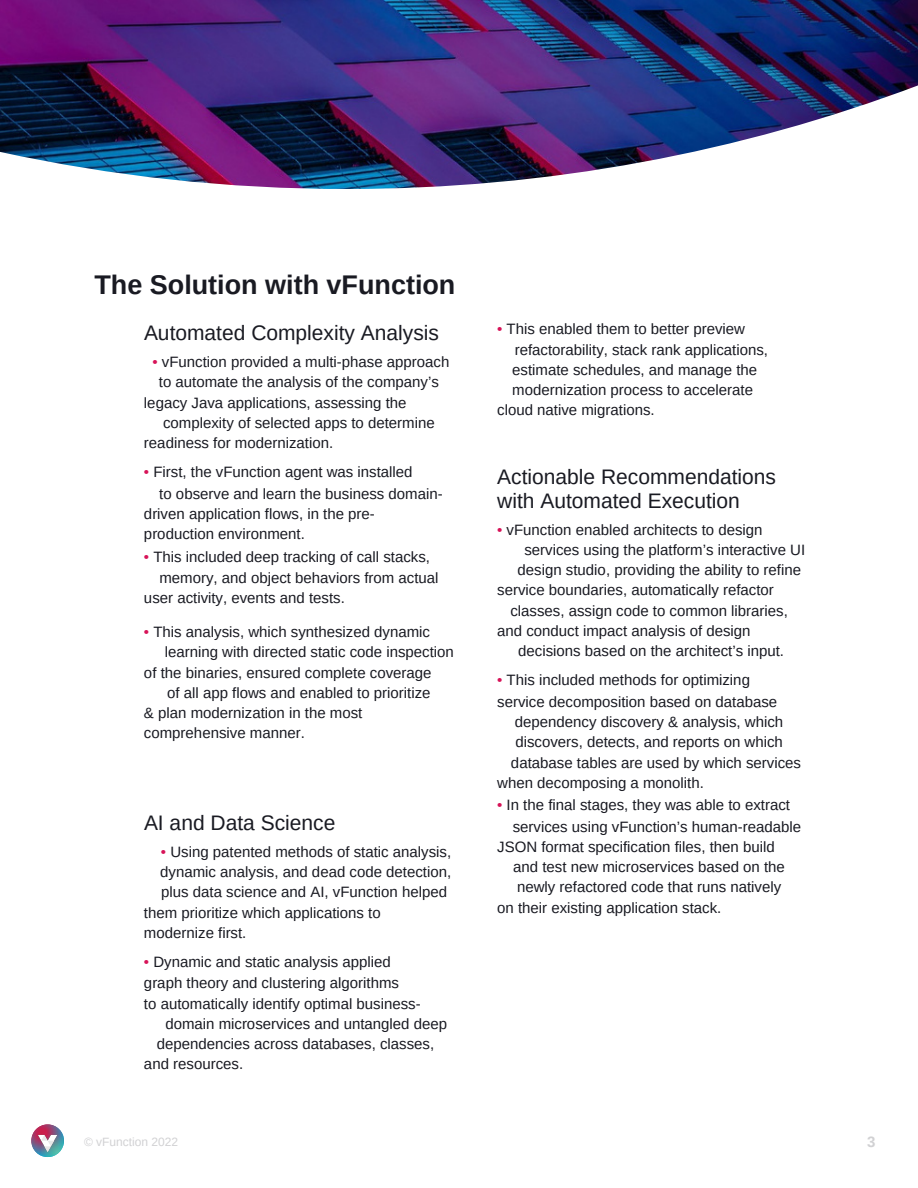
<style>
.page{position:relative;width:918px;height:1188px;background:#fff}
.page>*{position:absolute;margin:0;border:0;box-sizing:border-box;transform-origin:0 0}
.t1{font:700 27px "Arimo";color:#191a22}
.t2{font:21px/23.7px "Arimo";color:#191a22}
.t3{font:15px/20.2px "Arimo";color:#191a22;text-align:center}
.t4{font:700 15px "Arimo";color:#d1d1d3}
.t5{font:12px "Arimo";color:#d1d1d3}
.s1{color:#d71358}
</style>
<div class="page">
<img style="left:31px;top:1124px;width:33px;height:33px;border-radius:50%">
<svg style="left:38px;top:1135px;width:19px;height:17px"></svg>
<img style="left:0;top:0;width:918px;height:189px">
<p class="t1" style="left:94px;top:270px;width:362px">The Solution with vFunction</p>
<p class="t2" style="left:144px;top:321px;width:297px">Automated Complexity Analysis</p>
<p class="t3" style="left:153px;top:352px;width:298px"><span class="s1">•</span> vFunction provided a multi-phase approach to automate the analysis of the company’s</p>
<p class="t3" style="left:144px;top:392px;width:264px">legacy Java applications, assessing the</p>
<p class="t3" style="left:163px;top:412px;width:273px">complexity of selected apps to determine</p>
<p class="t3" style="left:144px;top:433px;width:191px">readiness for modernization.</p>
<p class="t3" style="left:144px;top:462px;width:270px"><span class="s1">•</span> First, the vFunction agent was installed</p>
<p class="t3" style="left:159px;top:483px;width:285px">to observe and learn the business domain-</p>
<p class="t3" style="left:144px;top:504px;width:232px">driven application flows, in the pre-</p>
<p class="t3" style="left:144px;top:524px;width:162px">production environment.</p>
<p class="t3" style="left:144px;top:546px;width:288px"><span class="s1">•</span> This included deep tracking of call stacks,</p>
<p class="t3" style="left:159px;top:568px;width:281px">memory, and object behaviors from actual</p>
<p class="t3" style="left:144px;top:588px;width:202px">user activity, events and tests.</p>
<p class="t3" style="left:144px;top:622px;width:288px"><span class="s1">•</span> This analysis, which synthesized dynamic</p>
<p class="t3" style="left:165px;top:642px;width:291px">learning with directed static code inspection</p>
<p class="t3" style="left:144px;top:662px;width:289px">of the binaries, ensured complete coverage</p>
<p class="t3" style="left:167px;top:682px;width:265px">of all app flows and enabled to prioritize</p>
<p class="t3" style="left:144px;top:703px;width:220px">&amp; plan modernization in the most</p>
<p class="t3" style="left:144px;top:723px;width:162px">comprehensive manner.</p>
<p class="t2" style="left:144px;top:810px;width:193px">AI and Data Science</p>
<p class="t3" style="left:160px;top:841px;width:292px;text-align:justify"><span class="s1">•</span> Using patented methods of static analysis, dynamic analysis, and dead code detection, plus data science and AI, vFunction helped</p>
<p class="t3" style="left:144px;top:902px;width:238px">them prioritize which applications to</p>
<p class="t3" style="left:144px;top:922px;width:104px">modernize first.</p>
<p class="t3" style="left:144px;top:952px;width:248px"><span class="s1">•</span> Dynamic and static analysis applied</p>
<p class="t3" style="left:144px;top:973px;width:257px">graph theory and clustering algorithms</p>
<p class="t3" style="left:144px;top:993px;width:278px">to automatically identify optimal business-</p>
<p class="t3" style="left:165px;top:1014px;width:283px">domain microservices and untangled deep</p>
<p class="t3" style="left:157px;top:1034px;width:279px">dependencies across databases, classes,</p>
<p class="t3" style="left:144px;top:1054px;width:101px">and resources.</p>
<p class="t5" style="left:84px;top:1135px;width:96px">© vFunction 2022</p>
<p class="t3" style="left:497px;top:319px;width:249px"><span class="s1">•</span> This enabled them to better preview</p>
<p class="t3" style="left:515px;top:339px;width:255px">refactorability, stack rank applications,</p>
<p class="t3" style="left:512px;top:360px;width:247px;text-align:left">estimate schedules, and manage the modernization process to accelerate</p>
<p class="t3" style="left:497px;top:400px;width:159px">cloud native migrations.</p>
<p class="t2" style="left:497px;top:465px;width:280px">Actionable Recommendations with Automated Execution</p>
<p class="t3" style="left:497px;top:519px;width:267px"><span class="s1">•</span> vFunction enabled architects to design</p>
<p class="t3" style="left:518px;top:540px;width:289px">services using the platform’s interactive UI design studio, providing the ability to refine</p>
<p class="t3" style="left:497px;top:580px;width:278px">service boundaries, automatically refactor</p>
<p class="t3" style="left:510px;top:600px;width:279px">classes, assign code to common libraries,</p>
<p class="t3" style="left:497px;top:621px;width:255px">and conduct impact analysis of design</p>
<p class="t3" style="left:518px;top:641px;width:267px">decisions based on the architect’s input.</p>
<p class="t3" style="left:497px;top:670px;width:254px"><span class="s1">•</span> This included methods for optimizing</p>
<p class="t3" style="left:497px;top:692px;width:282px">service decomposition based on database</p>
<p class="t3" style="left:515px;top:712px;width:270px">dependency discovery &amp; analysis, which</p>
<p class="t3" style="left:515px;top:732px;width:269px">discovers, detects, and reports on which</p>
<p class="t3" style="left:511px;top:752px;width:292px">database tables are used by which services</p>
<p class="t3" style="left:497px;top:773px;width:208px">when decomposing a monolith.</p>
<p class="t3" style="left:497px;top:795px;width:294px"><span class="s1">•</span> In the final stages, they was able to extract</p>
<p class="t3" style="left:513px;top:816px;width:290px">services using vFunction’s human-readable</p>
<p class="t3" style="left:497px;top:837px;width:279px">JSON format specification files, then build</p>
<p class="t3" style="left:513px;top:857px;width:273px">and test new microservices based on the</p>
<p class="t3" style="left:517px;top:877px;width:266px">newly refactored code that runs natively</p>
<p class="t3" style="left:497px;top:897px;width:226px">on their existing application stack.</p>
<p class="t4" style="left:867px;top:1133px;width:10px">3</p>
</div>
